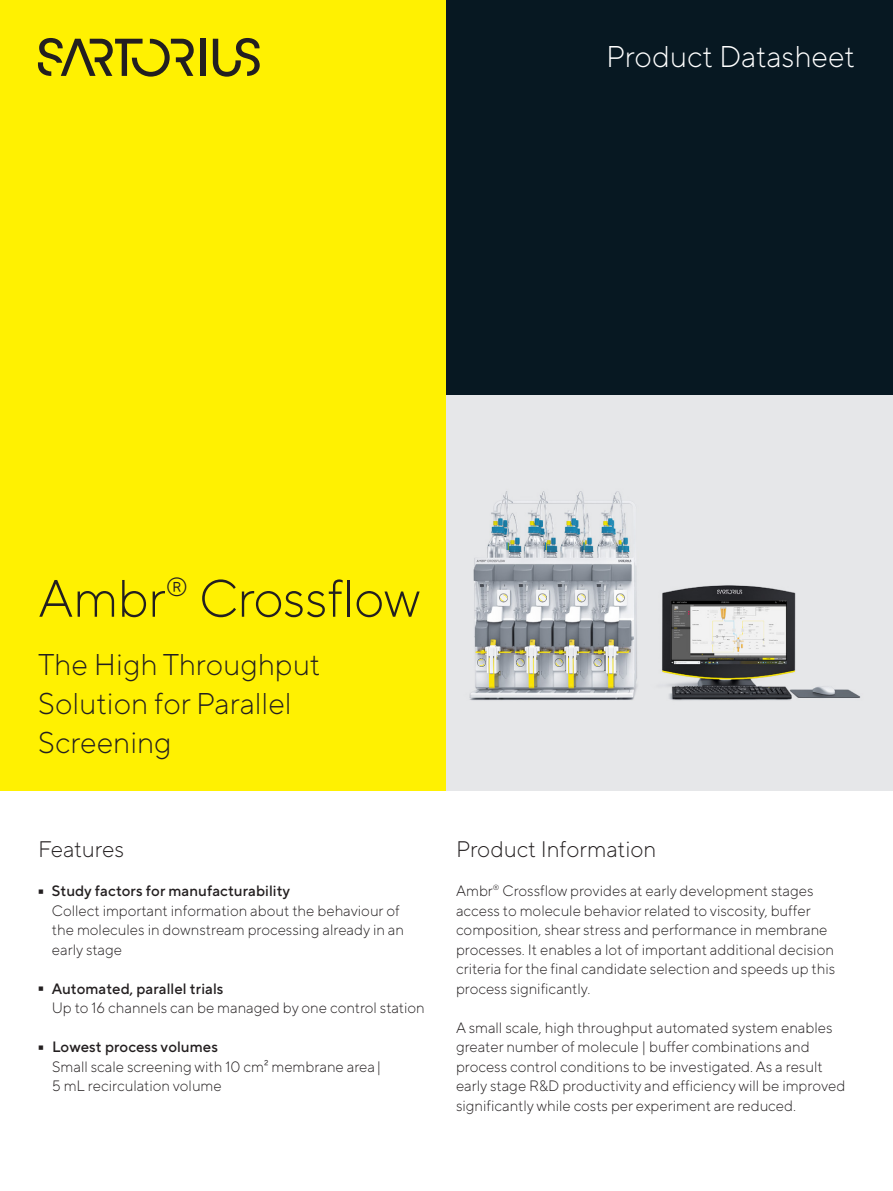
<style>
.page{position:relative;width:893px;height:1191px;background:#fff}
.page>*{position:absolute;margin:0;border:0;box-sizing:border-box;transform-origin:0 0}
.t1{font:300 95.25px "TT Norms Pro";color:#231f20;scale:.16 1}
.t2{font:300 52.5px "TT Norms Pro";letter-spacing:-.01em;color:#231f20}
.t3{font:300 30px/39px "TT Norms Pro";color:#231f20}
.t4{font:300 30px "TT Norms Pro";color:#fff}
.t5{font:300 22.5px "TT Norms Pro";color:#231f20}
.t6{font:300 15px/19.5px "TT Norms Pro";color:#231f20}
.t7{font:500 15px "TT Norms Pro";letter-spacing:.005em;color:#231f20}
</style>
<div class="page">
<div style="left:0;top:0;width:446px;height:791px;background:#fff101"></div>
<div style="left:446px;top:0;width:447px;height:395px;background:#071822"></div>
<div style="left:446px;top:395px;width:447px;height:396px;background:#e6e7e9"></div>
<img style="left:469px;top:585px;width:392px;height:116px">
<img style="left:470px;top:491px;width:167px;height:207px">
<div style="left:200px;top:39px;width:5px;height:37px;background:#231f20"></div>
<svg style="left:213px;top:38px;width:47px;height:39px"></svg>
<svg style="left:38px;top:38px;width:156px;height:39px"></svg>
<h3 class="t4" style="left:606px;top:35px;width:250px">Product Datasheet</h3>
<h2 class="t2" style="left:38px;top:560px;width:384px">Ambr<sup>®</sup> Crossflow</h2>
<h3 class="t3" style="left:38px;top:643px;width:284px">The High Throughput<br>Solution for Parallel<br>Screening</h3>
<h3 class="t5" style="left:38px;top:833px;width:87px">Features</h3>
<h1 class="t1" style="left:38px;top:817px;width:38px">-</h1>
<p class="t7" style="left:52px;top:880px;width:240px">Study factors for manufacturability</p>
<p class="t6" style="left:52px;top:899px;width:354px">Collect important information about the behaviour of the molecules in downstream processing already in an early stage</p>
<h1 class="t1" style="left:38px;top:915px;width:38px">-</h1>
<p class="t7" style="left:52px;top:977px;width:173px">Automated, parallel trials</p>
<p class="t6" style="left:52px;top:997px;width:375px">Up to 16 channels can be managed by one control station</p>
<h1 class="t1" style="left:38px;top:973px;width:38px">-</h1>
<p class="t7" style="left:52px;top:1036px;width:167px">Lowest process volumes</p>
<p class="t6" style="left:52px;top:1055px;width:331px">Small scale screening with 10 cm² membrane area|<br>5 mL recirculation volume</p>
<h3 class="t5" style="left:456px;top:833px;width:202px">Product Information</h3>
<p class="t6" style="left:456px;top:880px;width:381px">Ambr<sup>®</sup> Crossflow provides at early development stages access to molecule behavior related to viscosity, buffer composition, shear stress and performance in membrane processes. It enables a lot of important additional decision criteria for the final candidate selection and speeds up this process significantly.</p>
<p class="t6" style="left:456px;top:1016px;width:391px">A small scale, high throughput automated system enables greater number of molecule | buffer combinations and process control conditions to be investigated. As a result early stage R&amp;D productivity and efficiency will be improved significantly while costs per experiment are reduced.</p>
</div>
